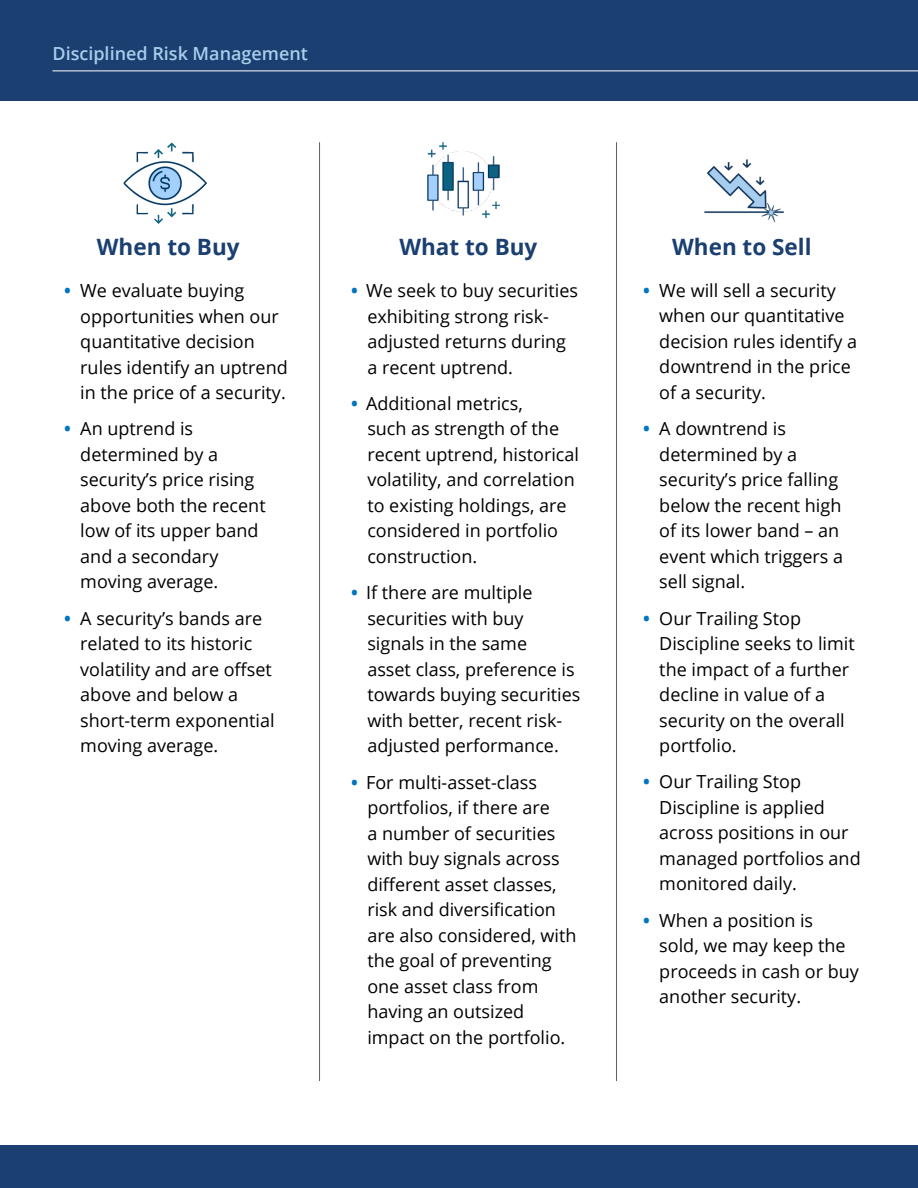
<style>
.page{position:relative;width:918px;height:1188px;background:#fff}
.page>*{position:absolute;margin:0;border:0;box-sizing:border-box;transform-origin:0 0}
.t1{font:700 22.5px "Open Sans";color:#1a3f70}
.t2{font:18px/25.5px "Open Sans";color:#000}
.t3{font:600 18px "Open Sans";color:#a8ceed}
.s1{font-weight:700;color:#0076c0}
</style>
<div class="page">
<img style="left:704px;top:159px;width:80px;height:64px">
<div style="left:0;top:0;width:918px;height:100px;background:#1a3f70"></div>
<hr style="left:52px;top:71px;width:866px;height:1px;background:#fff">
<img style="left:428px;top:142px;width:72px;height:76px">
<img style="left:124px;top:142px;width:83px;height:81px">
<hr style="left:319px;top:142px;width:1px;height:939px;background:#5f6062">
<hr style="left:616px;top:142px;width:1px;height:939px;background:#5f6062">
<div style="left:0;top:1145px;width:918px;height:43px;background:#1a3f70"></div>
<p class="t3" style="left:52px;top:41px;width:257px">Disciplined Risk Management</p>
<p class="t1" style="left:97px;top:231px;width:144px">When to Buy</p>
<p class="t1" style="left:399px;top:231px;width:139px">What to Buy</p>
<p class="t1" style="left:672px;top:231px;width:141px">When to Sell</p>
<p class="t2" style="left:659px;top:277px;width:199px;text-indent:-16px"><span class="s1">•</span> We will sell a security when our quantitative decision rules identify a downtrend in the price of a security.</p>
<p class="t2" style="left:659px;top:415px;width:185px;text-indent:-16px"><span class="s1">•</span> A downtrend is determined by a security’s price falling below the recent high of its lower band – an event which triggers a sell signal.</p>
<p class="t2" style="left:659px;top:605px;width:197px;text-indent:-16px"><span class="s1">•</span> Our Trailing Stop<br>Discipline seeks to limit the impact of a further decline in value of a security on the overall portfolio.</p>
<p class="t2" style="left:659px;top:769px;width:203px;text-indent:-16px"><span class="s1">•</span> Our Trailing Stop<br>Discipline is applied across positions in our managed portfolios and monitored daily.</p>
<p class="t2" style="left:659px;top:907px;width:201px;text-indent:-16px"><span class="s1">•</span> When a position is<br>sold, we may keep the proceeds in cash or buy another security.</p>
<p class="t2" style="left:80px;top:277px;width:209px;text-indent:-16px"><span class="s1">•</span> We evaluate buying opportunities when our quantitative decision rules identify an uptrend in the price of a security.</p>
<p class="t2" style="left:80px;top:416px;width:187px;text-indent:-16px"><span class="s1">•</span> An uptrend is determined by a security’s price rising above both the recent low of its upper band and a secondary moving average.</p>
<p class="t2" style="left:80px;top:605px;width:196px;text-indent:-16px"><span class="s1">•</span> A security’s bands are related to its historic volatility and are offset above and below a short-term exponential moving average.</p>
<p class="t2" style="left:367px;top:277px;width:212px;text-indent:-16px"><span class="s1">•</span> We seek to buy securities exhibiting strong risk&shy;adjusted returns during a recent uptrend.</p>
<p class="t2" style="left:367px;top:390px;width:213px;text-indent:-16px"><span class="s1">•</span> Additional metrics,<br>such as strength of the recent uptrend, historical volatility, and correlation to existing holdings, are considered in portfolio construction.</p>
<p class="t2" style="left:367px;top:580px;width:215px;text-indent:-16px"><span class="s1">•</span> If there are multiple securities with buy signals in the same<br>asset class, preference is towards buying securities with better, recent risk&shy;adjusted performance.</p>
<p class="t2" style="left:367px;top:769px;width:211px;text-indent:-16px"><span class="s1">•</span> For multi-asset-class portfolios, if there are<br>a number of securities with buy signals across different asset classes, risk and diversification are also considered, with the goal of preventing one asset class from having an outsized impact on the portfolio.</p>
</div>
